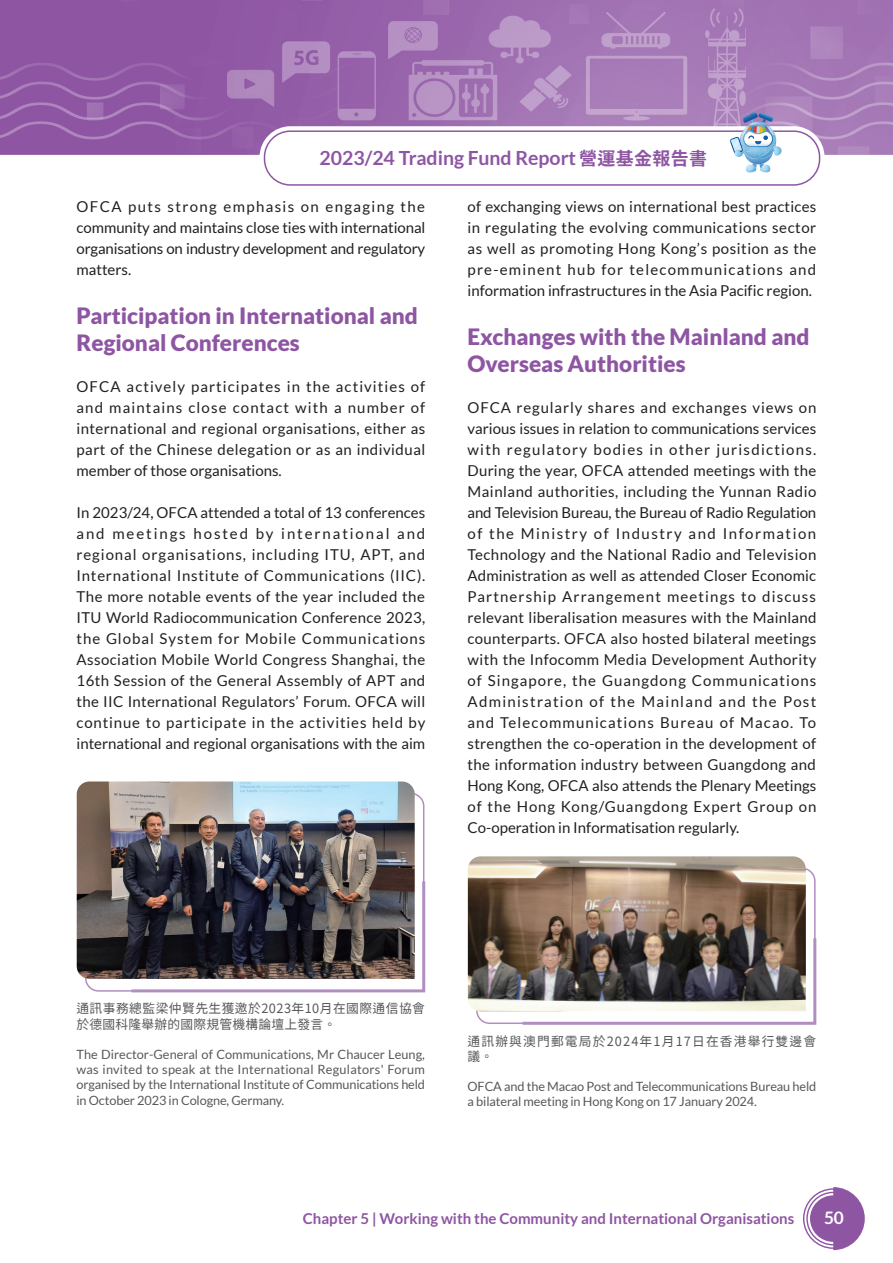
<style>
.page{position:relative;width:893px;height:1263px;background:#fff}
.page>*{position:absolute;margin:0;border:0;box-sizing:border-box;transform-origin:0 0}
.eng{font:900 22.5px/27px "Lato";color:#8e55a3}
.t1{font:700 19.5px "Lato";color:#8e55a3}
.t2{font:700 17.25px "Lato";color:#fff}
.eng-2{font:15px/21px "Lato";color:#231f20;text-align:justify}
.t3{font:700 15px "Lato";color:#8e55a3}
.中文大題{font:12.75px/15.3px "Lato";letter-spacing:-.01em;color:#57585a}
.中文大題-2{font:12.75px/15.3px "Taipei Sans TC Beta";letter-spacing:.035em;color:#57585a}
.中文大題-3{font:12.75px/15.3px "Taipei Sans TC Beta";letter-spacing:.09em;color:#57585a}
.s1{font-family:"Taipei Sans TC Beta";font-size:18px}
</style>
<div class="page">
<svg style="left:803px;top:1187px;width:62px;height:63px"></svg>
<img style="left:0;top:0;width:893px;height:155px">
<div style="left:260px;top:126px;width:564px;height:64px;background:#fff;border-radius:31px"></div>
<div style="left:264px;top:130px;width:556px;height:56px;border:2px solid #8e55a3;border-radius:26px"></div>
<img style="left:743px;top:112px;width:30px;height:1px">
<svg style="left:731px;top:113px;width:52px;height:59px"></svg>
<svg style="left:476px;top:868px;width:340px;height:156px"></svg>
<img style="left:468px;top:856px;width:338px;height:155px">
<img style="left:519px;top:935px;width:298px;height:90px">
<svg style="left:85px;top:793px;width:340px;height:199px"></svg>
<img style="left:77px;top:781px;width:338px;height:198px">
<svg style="left:128px;top:878px;width:298px;height:115px;background:#554f55"></svg>
<h2 class="t1" style="left:320px;top:146px;width:389px">2023/24 Trading Fund Report <span class="s1">營運基金報告書</span></h2>
<p class="eng-2" style="left:77px;top:196px;width:350px">OFCA puts strong emphasis on engaging the community and maintains close ties with international organisations on industry development and regulatory matters.</p>
<p class="eng" style="left:77px;top:301px;width:343px">Participation in International and<br>Regional Conferences</p>
<p class="eng-2" style="left:77px;top:376px;width:350px">OFCA actively participates in the activities of and maintains close contact with a number of international and regional organisations, either as part of the Chinese delegation or as an individual member of those organisations.</p>
<p class="eng-2" style="left:77px;top:502px;width:350px">In 2023/24, OFCA attended a total of 13 conferences and meetings hosted by international and regional organisations, including ITU, APT, and International Institute of Communications (IIC).<br>The more notable events of the year included the ITU World Radiocommunication Conference 2023, the Global System for Mobile Communications Association Mobile World Congress Shanghai, the 16th Session of the General Assembly of APT and the IIC International Regulators’ Forum. OFCA will continue to participate in the activities held by international and regional organisations with the aim</p>
<p class="eng-2" style="left:468px;top:196px;width:350px">of exchanging views on international best practices in regulating the evolving communications sector as well as promoting Hong Kong’s position as the pre-eminent hub for telecommunications and information infrastructures in the Asia Pacific region.</p>
<p class="eng" style="left:468px;top:322px;width:343px">Exchanges with the Mainland and<br>Overseas Authorities</p>
<p class="eng-2" style="left:468px;top:397px;width:350px">OFCA regularly shares and exchanges views on various issues in relation to communications services with regulatory bodies in other jurisdictions.<br>During the year, OFCA attended meetings with the Mainland authorities, including the Yunnan Radio and Television Bureau, the Bureau of Radio Regulation of the Ministry of Industry and Information Technology and the National Radio and Television Administration as well as attended Closer Economic Partnership Arrangement meetings to discuss relevant liberalisation measures with the Mainland counterparts. OFCA also hosted bilateral meetings with the Infocomm Media Development Authority of Singapore, the Guangdong Communications Administration of the Mainland and the Post and Telecommunications Bureau of Macao. To strengthen the co-operation in the development of the information industry between Guangdong and Hong Kong, OFCA also attends the Plenary Meetings of the Hong Kong/Guangdong Expert Group on Co-operation in Informatisation regularly.</p>
<p class="中文大題-2" style="left:76px;top:1001px;width:350px">通訊事務總監梁仲賢先生獲邀於2023年10月在國際通信協會於德國科隆舉辦的國際規管機構論壇上發言。</p>
<p class="中文大題" style="left:76px;top:1046px;width:350px;text-align:justify">The Director-General of Communications, Mr Chaucer Leung, was invited to speak at the International Regulators' Forum organised by the International Institute of Communications held in October 2023 in Cologne, Germany.</p>
<p class="中文大題-3" style="left:468px;top:1033px;width:350px">通訊辦與澳門郵電局於2024年1月17日在香港舉行雙邊會議。</p>
<p class="中文大題" style="left:468px;top:1079px;width:350px">OFCA and the Macao Post and Telecommunications Bureau held a bilateral meeting in Hong Kong on 17 January 2024.</p>
<p class="t3" style="left:303px;top:1210px;width:493px">Chapter 5 | Working with the Community and International Organisations</p>
<p class="t2" style="left:824px;top:1207px;width:21px">50</p>
</div>
